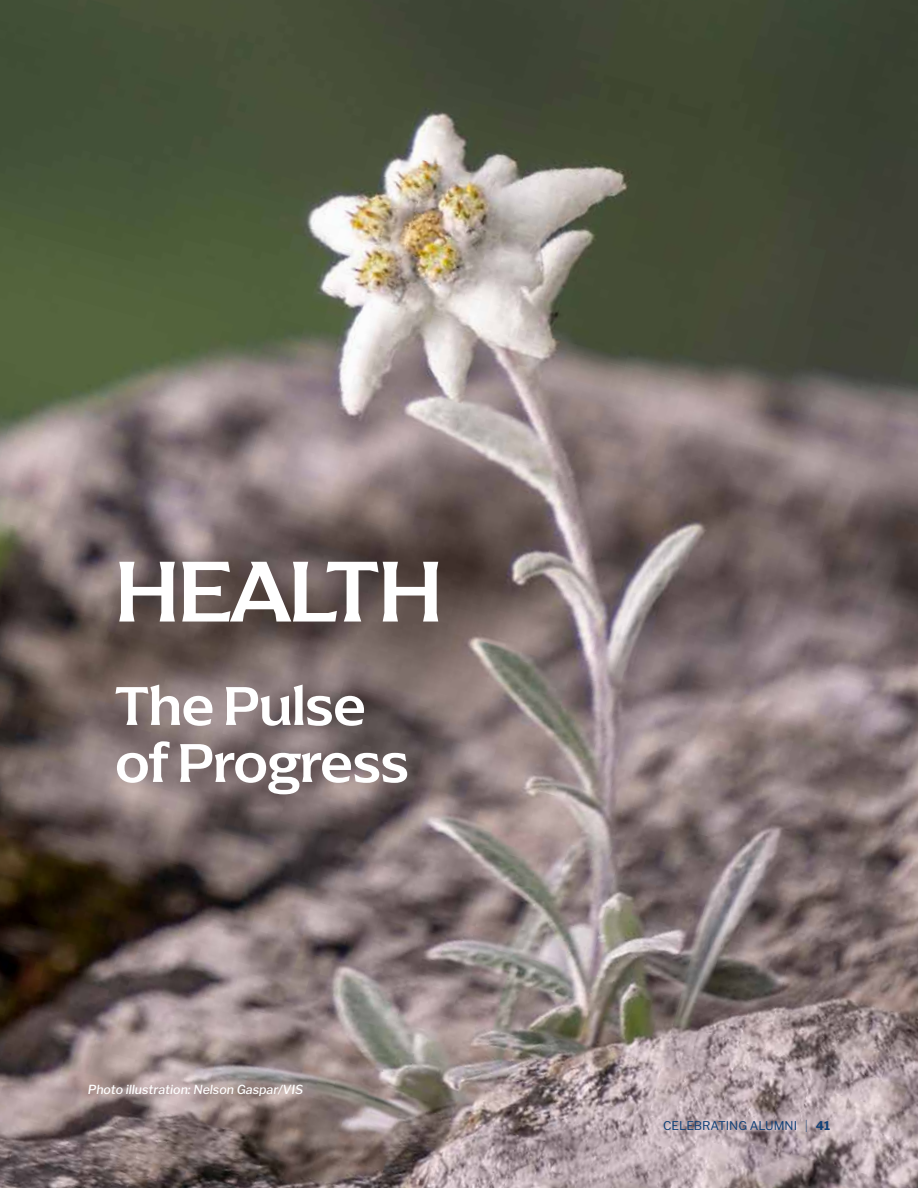
<style>
.page{position:relative;width:918px;height:1188px;background:#fff}
.page>*{position:absolute;margin:0;border:0;box-sizing:border-box;transform-origin:0 0}
.t1{font:500 90px "Arpona";letter-spacing:-.025em;color:#fff}
.t2{font:500 57px/57px "Arpona";letter-spacing:-.025em;color:#fff}
.t3{font:italic 500 12.3px "Libre Franklin";color:#fff}
.t4{font:12px "Libre Franklin";color:#104178}
.s1{font-weight:100}
.s2{font-weight:700}
</style>
<div class="page">
<img style="left:0;top:0;width:918px;height:1188px">
<img style="left:0;top:0;width:1px;height:1174px">
<h1 class="t1" style="left:114px;top:535px;width:330px">HEALTH</h1>
<h2 class="t2" style="left:114px;top:677px;width:296px">The Pulse of Progress</h2>
<p class="t3" style="left:88px;top:1082px;width:217px">Photo illustration: Nelson Gaspar/VIS</p>
<p class="t4" style="left:663px;top:1118px;width:169px">CELEBRATING ALUMNI <span class="s1">|</span> <span class="s2">41</span></p>
</div>
